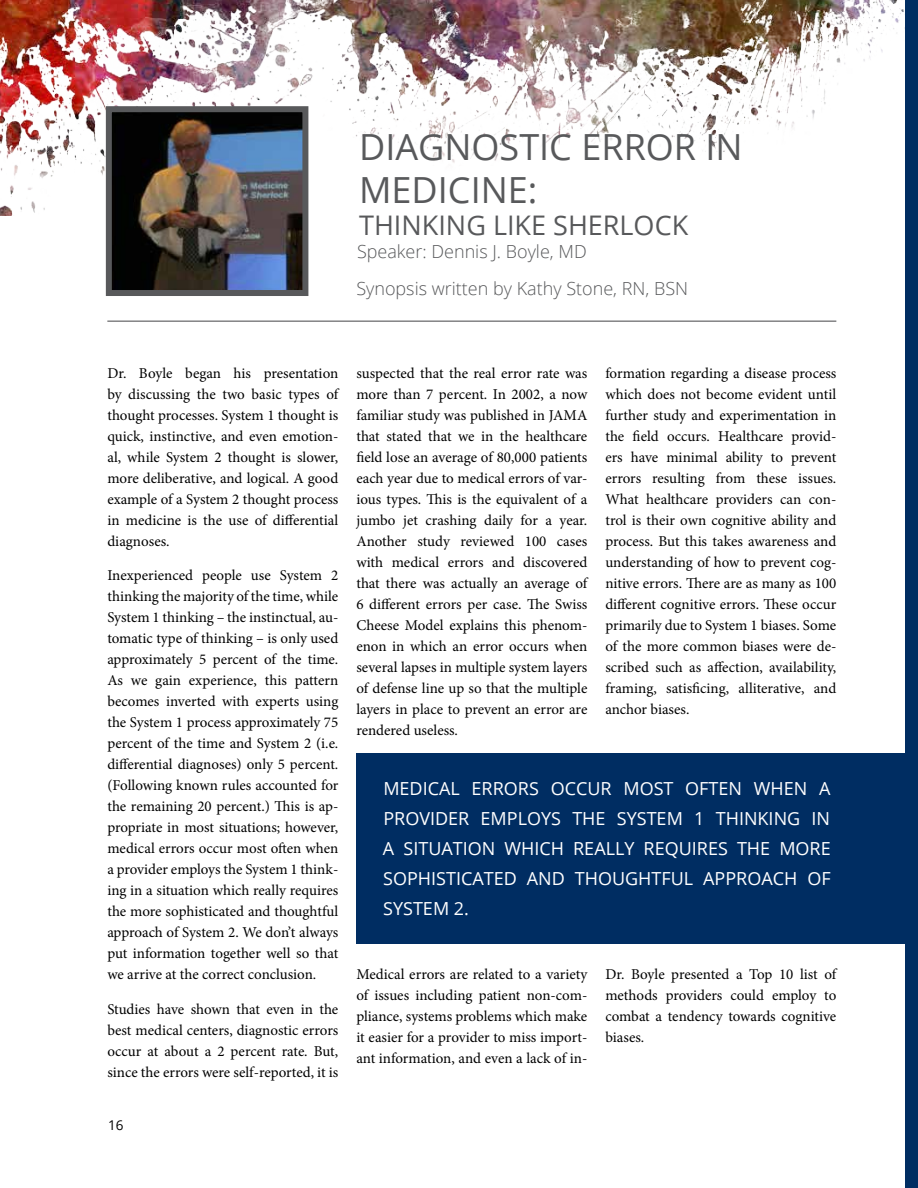
<style>
.page{position:relative;width:918px;height:1188px;background:#fff}
.page>*{position:absolute;margin:0;border:0;box-sizing:border-box;transform-origin:0 0}
.t1{font:36px/43.2px "Open Sans";color:#58595b}
.t2{font:27px "Open Sans";color:#58595b}
.t3{font:18px/30px "Open Sans";color:#fff;text-align:justify}
.t4{font:300 18px/36.2px "Open Sans";color:#58595b}
.t5{font:15px/21px "Minion Pro";letter-spacing:-.005em;color:#000;text-align:justify}
.t6{font:13.5px "Open Sans";color:#000}
</style>
<div class="page">
<img style="left:0;top:0;width:904px;height:160px">
<hr style="left:107px;top:321px;width:729px;height:1px;background:#58595b">
<img style="left:113px;top:113px;width:188px;height:176px">
<div style="left:106px;top:106px;width:202px;height:190px;border:6px solid #58595b"></div>
<div style="left:356px;top:753px;width:562px;height:190px;background:#002d62"></div>
<div style="left:905px;top:0;width:13px;height:1188px;background:#002d62"></div>
<h1 class="t1" style="left:359px;top:124px;width:385px">DIAGNOSTIC ERROR IN<br>MEDICINE:</h1>
<h2 class="t2" style="left:359px;top:207px;width:331px">THINKING LIKE SHERLOCK</h2>
<p class="t4" style="left:356px;top:233px;width:333px">Speaker: Dennis J. Boyle, MD<br>Synopsis written by Kathy Stone, RN, BSN</p>
<p class="t5" style="left:107px;top:362px;width:234px">Dr. Boyle began his presentation by discussing the two basic types of thought processes. System 1 thought is quick, instinctive, and even emotion&shy;al, while System 2 thought is slower, more deliberative, and logical. A good example of a System 2 thought process in medicine is the use of differential diagnoses.</p>
<p class="t5" style="left:107px;top:565px;width:233px">Inexperienced people use System 2 thinking the majority of the time, while System 1 thinking – the instinctual, au&shy;tomatic type of thinking – is only used approximately 5 percent of the time.<br>As we gain experience, this pattern becomes inverted with experts using the System 1 process approximately 75 percent of the time and System 2 (i.e. differential diagnoses) only 5 percent. (Following known rules accounted for the remaining 20 percent.) This is ap&shy;propriate in most situations; however, medical errors occur most often when a provider employs the System 1 think&shy;ing in a situation which really requires the more sophisticated and thoughtful approach of System 2. We don’t always put information together well so that we arrive at the correct conclusion.</p>
<p class="t5" style="left:107px;top:998px;width:233px">Studies have shown that even in the best medical centers, diagnostic errors occur at about a 2 percent rate. But, since the errors were self-reported, it is</p>
<p class="t6" style="left:108px;top:1116px;width:17px">16</p>
<p class="t5" style="left:356px;top:362px;width:234px">suspected that the real error rate was more than 7 percent. In 2002, a now familiar study was published in JAMA that stated that we in the healthcare field lose an average of 80,000 patients each year due to medical errors of var&shy;ious types. This is the equivalent of a jumbo jet crashing daily for a year.<br>Another study reviewed 100 cases with medical errors and discovered that there was actually an average of 6 different errors per case. The Swiss Cheese Model explains this phenom&shy;enon in which an error occurs when several lapses in multiple system layers of defense line up so that the multiple layers in place to prevent an error are rendered useless.</p>
<p class="t5" style="left:605px;top:362px;width:233px">formation regarding a disease process which does not become evident until further study and experimentation in the field occurs. Healthcare provid&shy;ers have minimal ability to prevent errors resulting from these issues.<br>What healthcare providers can con&shy;trol is their own cognitive ability and process. But this takes awareness and understanding of how to prevent cog&shy;nitive errors. There are as many as 100 different cognitive errors. These occur primarily due to System 1 biases. Some of the more common biases were de&shy;scribed such as affection, availability, framing, satisficing, alliterative, and anchor biases.</p>
<p class="t3" style="left:383px;top:773px;width:449px">MEDICAL ERRORS OCCUR MOST OFTEN WHEN A PROVIDER EMPLOYS THE SYSTEM 1 THINKING IN A SITUATION WHICH REALLY REQUIRES THE MORE SOPHISTICATED AND THOUGHTFUL APPROACH OF SYSTEM 2.</p>
<p class="t5" style="left:356px;top:964px;width:233px">Medical errors are related to a variety of issues including patient non-com&shy;pliance, systems problems which make it easier for a provider to miss import&shy;ant information, and even a lack of in-</p>
<p class="t5" style="left:605px;top:964px;width:234px">Dr. Boyle presented a Top 10 list of methods providers could employ to combat a tendency towards cognitive biases.</p>
</div>
